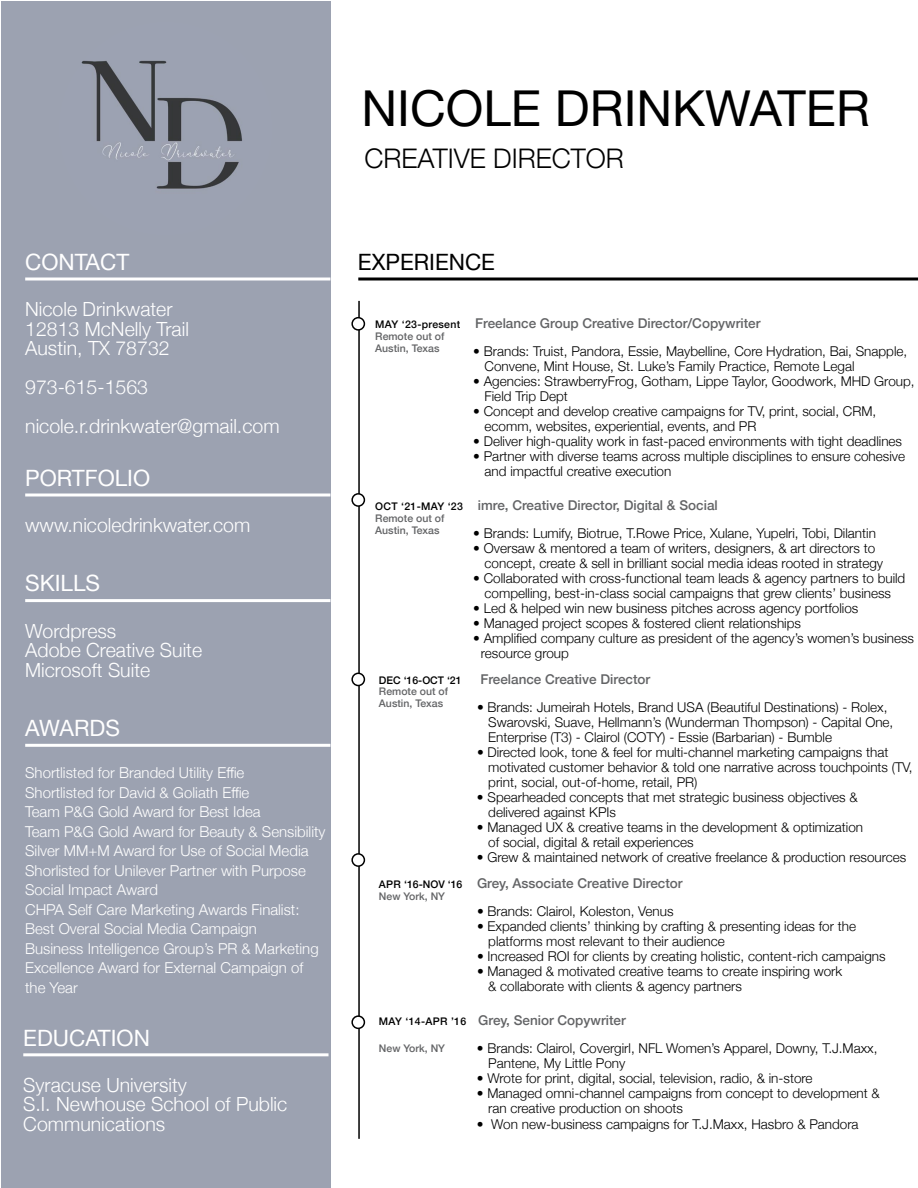
<style>
.page{position:relative;width:918px;height:1188px;background:#fff}
.page>*{position:absolute;margin:0;border:0;box-sizing:border-box;transform-origin:0 0}
.t1{font:49.5px "Helvetica Neue";color:#000}
.t2{font:300 27px "Helvetica Neue";color:#000}
.t3{font:22.5px "Helvetica Neue";color:#fff}
.t4{font:22.5px "Helvetica Neue";color:#000}
.t5{font:300 19.5px/19.5px "Helvetica Neue";color:#fff}
.t6{font:300 15px/19.5px "Helvetica Neue";color:#fff}
.t7{font:300 13.5px/15px "Helvetica Neue";color:#000}
.t8{font:500 13.5px "Helvetica Neue";color:#636466}
.t9{font:500 10.5px/12px "Helvetica Neue";color:#636466}
.t10{font:500 10.5px "Helvetica Neue";color:#000}
.s1{font-size:10.5px;color:#000}
</style>
<div class="page">
<div style="left:1px;top:1px;width:329px;height:1186px;background:#9ca2b1"></div>
<img style="left:59px;top:22px;width:214px;height:214px;border-radius:107px">
<hr style="left:25px;top:278px;width:305px;height:2px;background:#fff">
<hr style="left:358px;top:278px;width:560px;height:2px;background:#000">
<hr style="left:25px;top:494px;width:305px;height:2px;background:#fff">
<hr style="left:25px;top:599px;width:305px;height:3px;background:#fff">
<hr style="left:25px;top:744px;width:305px;height:3px;background:#fff">
<hr style="left:358px;top:301px;width:2px;height:838px;background:#000">
<div style="left:352px;top:494px;width:12px;height:12px;background:#fff;border-radius:50%"></div>
<div style="left:351px;top:493px;width:14px;height:14px;border:2px solid #000;border-radius:50%"></div>
<div style="left:352px;top:318px;width:12px;height:12px;background:#fff;border-radius:50%"></div>
<div style="left:351px;top:317px;width:14px;height:14px;border:2px solid #000;border-radius:50%"></div>
<div style="left:352px;top:673px;width:12px;height:13px;background:#fff;border-radius:50%"></div>
<div style="left:351px;top:673px;width:14px;height:13px;border:2px solid #000;border-radius:50%"></div>
<div style="left:352px;top:1016px;width:12px;height:12px;background:#fff;border-radius:50%"></div>
<div style="left:351px;top:1015px;width:14px;height:14px;border:2px solid #000;border-radius:50%"></div>
<div style="left:352px;top:854px;width:12px;height:12px;background:#fff;border-radius:50%"></div>
<div style="left:351px;top:853px;width:14px;height:14px;border:2px solid #000;border-radius:50%"></div>
<hr style="left:23px;top:1053px;width:306px;height:3px;background:#fff">
<h1 class="t1" style="left:362px;top:73px;width:510px">NICOLE DRINKWATER</h1>
<h2 class="t2" style="left:364px;top:137px;width:261px">CREATIVE DIRECTOR</h2>
<h3 class="t3" style="left:25px;top:246px;width:106px">CONTACT</h3>
<h3 class="t4" style="left:358px;top:246px;width:139px">EXPERIENCE</h3>
<h3 class="t5" style="left:25px;top:298px;width:165px">Nicole Drinkwater<br>12813 McNelly Trail<br>Austin, TX 78732</h3>
<h3 class="t5" style="left:25px;top:366px;width:256px;line-height:39px">973-615-1563 nicole.r.drinkwater@gmail.com</h3>
<h3 class="t3" style="left:25px;top:462px;width:127px">PORTFOLIO</h3>
<h3 class="t5" style="left:25px;top:514px;width:227px">www.nicoledrinkwater.com</h3>
<h3 class="t3" style="left:25px;top:567px;width:77px">SKILLS</h3>
<h3 class="t5" style="left:25px;top:620px;width:179px">Wordpress<br>Adobe Creative Suite<br>Microsoft Suite</h3>
<h3 class="t3" style="left:25px;top:712px;width:96px">AWARDS</h3>
<p class="t6" style="left:25px;top:762px;width:302px">Shortlisted for Branded Utility Effie<br>Shortlisted for David &amp; Goliath Effie<br>Team P&amp;G Gold Award for Best Idea<br>Team P&amp;G Gold Award for Beauty &amp; Sensibility Silver MM+M Award for Use of Social Media Shorlisted for Unilever Partner with Purpose Social Impact Award<br>CHPA Self Care Marketing Awards Finalist:<br>Best Overal Social Media Campaign<br>Business Intelligence Group’s PR &amp; Marketing Excellence Award for External Campaign of the Year</p>
<h3 class="t3" style="left:23px;top:1021px;width:128px">EDUCATION</h3>
<h3 class="t5" style="left:23px;top:1074px;width:266px">Syracuse University<br>S.I. Newhouse School of Public<br>Communications</h3>
<p class="t8" style="left:375px;top:312px;width:387px"><span class="s1">MAY ‘23-present</span> Freelance Group Creative Director/Copywriter</p>
<p class="t7" style="left:485px;top:342px;width:424px;text-indent:-11px">• Brands: Truist, Pandora, Essie, Maybelline, Core Hydration, Bai, Snapple,<br>Convene, Mint House, St. Luke’s Family Practice, Remote Legal</p>
<p class="t7" style="left:485px;top:372px;width:432px;text-indent:-11px">• Agencies: StrawberryFrog, Gotham, Lippe Taylor, Goodwork, MHD Group,<br>Field Trip Dept</p>
<p class="t7" style="left:485px;top:402px;width:393px;text-indent:-11px">• Concept and develop creative campaigns for TV, print, social, CRM, ecomm, websites, experiential, events, and PR</p>
<p class="t7" style="left:473px;top:432px;width:430px">• Deliver high-quality work in fast-paced environments with tight deadlines</p>
<p class="t7" style="left:485px;top:447px;width:422px;text-indent:-11px">• Partner with diverse teams across multiple disciplines to ensure cohesive and impactful creative execution</p>
<p class="t9" style="left:375px;top:329px;width:71px">Remote out of<br>Austin, Texas</p>
<p class="t8" style="left:375px;top:494px;width:344px"><span class="s1">OCT ‘21-MAY ‘23</span> imre, Creative Director, Digital &amp; Social</p>
<p class="t7" style="left:473px;top:525px;width:404px">• Brands: Lumify, Biotrue, T.Rowe Price, Xulane, Yupelri, Tobi, Dilantin</p>
<p class="t7" style="left:485px;top:540px;width:400px;text-indent:-11px">• Oversaw &amp; mentored a team of writers, designers, &amp; art directors to concept, create &amp; sell in brilliant social media ideas rooted in strategy</p>
<p class="t7" style="left:473px;top:570px;width:434px;text-align:center">• Collaborated with cross-functional team leads &amp; agency partners to build compelling, best-in-class social campaigns that grew clients’ business</p>
<p class="t7" style="left:473px;top:600px;width:387px">• Led &amp; helped win new business pitches across agency portfolios</p>
<p class="t7" style="left:473px;top:615px;width:329px">• Managed project scopes &amp; fostered client relationships</p>
<p class="t7" style="left:481px;top:630px;width:435px;text-indent:-8px">• Amplified company culture as president of the agency’s women’s business resource group</p>
<p class="t9" style="left:375px;top:511px;width:71px">Remote out of<br>Austin, Texas</p>
<p class="t10" style="left:379px;top:672px;width:84px">DEC ‘16-OCT ‘21</p>
<p class="t8" style="left:480px;top:669px;width:171px">Freelance Creative Director</p>
<p class="t7" style="left:488px;top:699px;width:407px;text-indent:-11px">• Brands: Jumeirah Hotels, Brand USA (Beautiful Destinations) - Rolex,<br>Swarovski, Suave, Hellmann’s (Wunderman Thompson) - Capital One,<br>Enterprise (T3) - Clairol (COTY) - Essie (Barbarian) - Bumble</p>
<p class="t7" style="left:488px;top:744px;width:426px;text-indent:-11px">• Directed look, tone &amp; feel for multi-channel marketing campaigns that motivated customer behavior &amp; told one narrative across touchpoints (TV, print, social, out-of-home, retail, PR)</p>
<p class="t7" style="left:488px;top:789px;width:371px;text-indent:-11px">• Spearheaded concepts that met strategic business objectives &amp; delivered against KPIs</p>
<p class="t7" style="left:488px;top:819px;width:376px;text-indent:-11px">• Managed UX &amp; creative teams in the development &amp; optimization of social, digital &amp; retail experiences</p>
<p class="t7" style="left:477px;top:849px;width:431px">• Grew &amp; maintained network of creative freelance &amp; production resources</p>
<p class="t9" style="left:379px;top:684px;width:71px">Remote out of<br>Austin, Texas</p>
<p class="t8" style="left:379px;top:872px;width:305px"><span class="s1">APR ‘16-NOV ‘16</span> Grey, Associate Creative Director</p>
<p class="t7" style="left:477px;top:902px;width:198px">• Brands: Clairol, Koleston, Venus</p>
<p class="t7" style="left:488px;top:917px;width:369px;text-indent:-11px">• Expanded clients’ thinking by crafting &amp; presenting ideas for the platforms most relevant to their audience</p>
<p class="t7" style="left:477px;top:947px;width:410px">• Increased ROI for clients by creating holistic, content-rich campaigns</p>
<p class="t7" style="left:488px;top:962px;width:355px;text-indent:-11px">• Managed &amp; motivated creative teams to create inspiring work &amp; collaborate with clients &amp; agency partners</p>
<p class="t9" style="left:379px;top:889px;width:68px">New York, NY</p>
<p class="t8" style="left:379px;top:1009px;width:248px"><span class="s1">MAY ‘14-APR ’16</span> Grey, Senior Copywriter</p>
<p class="t7" style="left:488px;top:1039px;width:391px;text-indent:-11px">• Brands: Clairol, Covergirl, NFL Women’s Apparel, Downy, T.J.Maxx,<br>Pantene, My Little Pony</p>
<p class="t7" style="left:477px;top:1069px;width:337px">• Wrote for print, digital, social, television, radio, &amp; in-store</p>
<p class="t7" style="left:488px;top:1084px;width:393px;text-indent:-11px">• Managed omni-channel campaigns from concept to development &amp; ran creative production on shoots</p>
<p class="t7" style="left:477px;top:1116px;width:383px">• Won new-business campaigns for T.J.Maxx, Hasbro &amp; Pandora</p>
<p class="t9" style="left:379px;top:1041px;width:68px">New York, NY</p>
</div>
